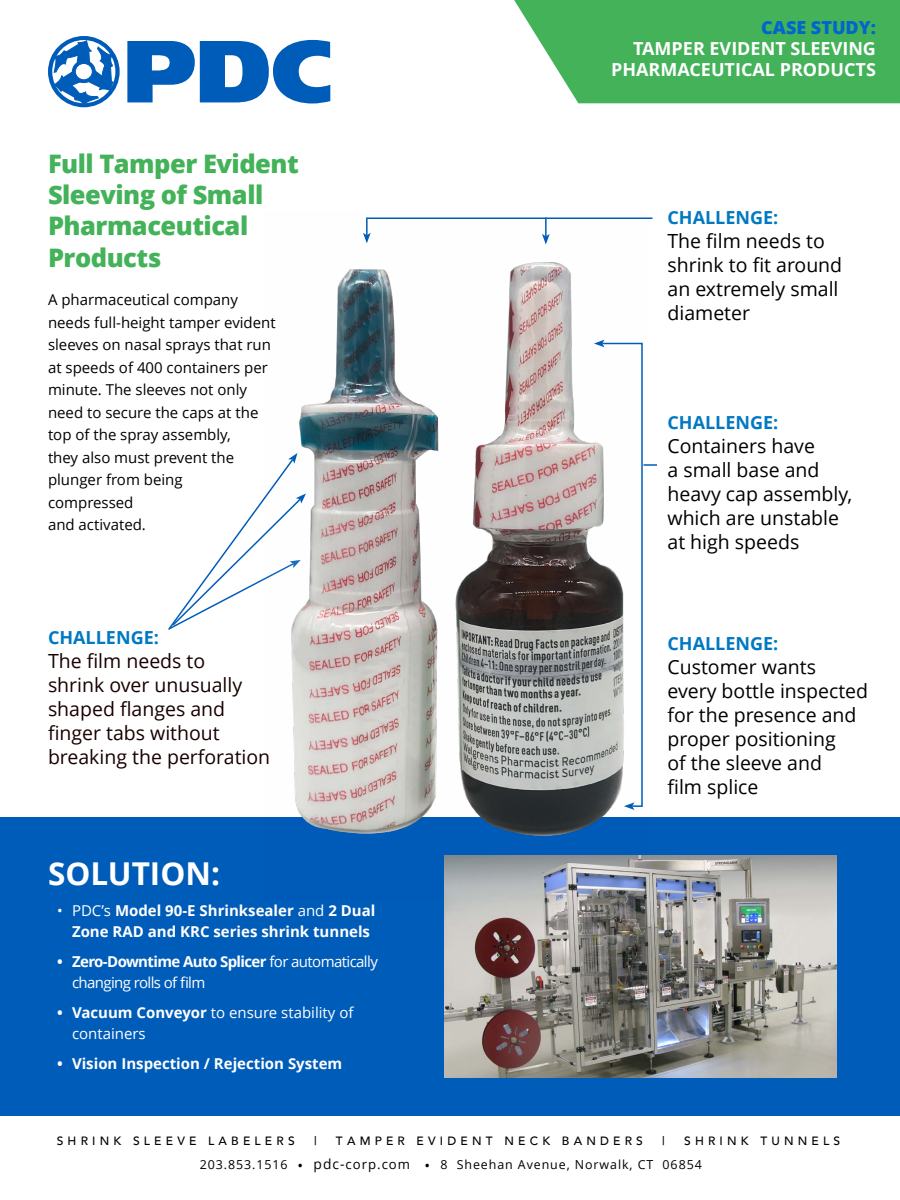
<style>
.page{position:relative;width:900px;height:1200px;background:#fff}
.page>*{position:absolute;margin:0;border:0;box-sizing:border-box;transform-origin:0 0}
.t1{font:700 31.5px "Open Sans";color:#fff}
.t2{font:800 25.5px/31.5px "Open Sans";letter-spacing:-.02em;color:#43b259}
.t3{font:19.5px/24px "Open Sans";color:#000}
.t4{font:19.5px/24px "Open Sans";color:#180000}
.t5{font:700 18px/21px "Open Sans";color:#fff;text-align:right}
.t6{font:700 18px "Open Sans";color:#0079c2}
.t7{font:800 18px "Open Sans";color:#06c}
.t8{font:15px/22.5px "Open Sans";color:#000}
.t9{font:700 15px/21px "Open Sans";color:#fff}
.t10{font:15px/21px "Open Sans";letter-spacing:-.04em;color:#fff}
.t11{font:15px/21px "Open Sans";color:#fff}
.t12{font:12.45px "Open Sans";letter-spacing:.075em;color:#000}
.t13{font:500 12px "Avenir";letter-spacing:.35em;color:#000}
.s1{font-weight:400}
.s2{font-weight:700}
.s3{font-size:15px}
.s4{font-size:13.8px}
.s5{font-size:13.2px}
</style>
<div class="page">
<div style="left:0;top:818px;width:900px;height:298px;background:#005cb9"></div>
<img style="left:444px;top:856px;width:392px;height:222px">
<svg style="left:127px;top:40px;width:203px;height:64px"></svg>
<svg style="left:48px;top:36px;width:72px;height:71px"></svg>
<img style="left:264px;top:244px;width:384px;height:655px">
<svg style="left:514px;top:0;width:386px;height:103px;background:#52b866"></svg>
<svg style="left:363px;top:217px;width:290px;height:27px"></svg>
<svg style="left:594px;top:340px;width:63px;height:470px"></svg>
<svg style="left:168px;top:453px;width:244px;height:179px"></svg>
<h2 class="t2" style="left:48px;top:146px;width:252px">Full Tamper Evident<br>Sleeving of Small<br>Pharmaceutical<br>Products</h2>
<p class="t8" style="left:48px;top:288px;width:229px">A pharmaceutical company needs full-height tamper evident sleeves on nasal sprays that run at speeds of 400 containers per minute. The sleeves not only need to secure the caps at the top of the spray assembly,<br>they also must prevent the plunger from being<br>compressed<br>and activated.</p>
<p class="t6" style="left:48px;top:625px;width:112px">CHALLENGE:</p>
<h3 class="t4" style="left:48px;top:648px;width:224px">The film needs to<br>shrink over unusually shaped flanges and finger tabs without breaking the perforation</h3>
<h1 class="t1" style="left:48px;top:851px;width:174px">SOLUTION:</h1>
<p class="t9" style="left:72px;top:900px;width:305px;text-indent:-15px"><span class="s1">• PDC’s</span> Model 90-E Shrinksealer <span class="s1">and</span> 2 Dual<br>Zone RAD and KRC series shrink tunnels</p>
<p class="t10" style="left:72px;top:951px;width:307px;text-indent:-15px"><span class="s2">• Zero-Downtime Auto Splicer</span> for automatically changing rolls of film</p>
<p class="t11" style="left:72px;top:1002px;width:283px;text-indent:-15px"><span class="s2">• Vacuum Conveyor</span> to ensure stability of containers</p>
<p class="t9" style="left:57px;top:1053px;width:287px">• Vision Inspection / Rejection System</p>
<p class="t7" style="left:761px;top:13px;width:116px">CASE STUDY:</p>
<p class="t5" style="left:611px;top:37px;width:266px">TAMPER EVIDENT SLEEVING<br>PHARMACEUTICAL PRODUCTS</p>
<p class="t6" style="left:668px;top:205px;width:112px">CHALLENGE:</p>
<h3 class="t3" style="left:668px;top:228px;width:176px">The film needs to shrink to fit around an extremely small diameter</h3>
<p class="t6" style="left:668px;top:410px;width:112px">CHALLENGE:</p>
<h3 class="t3" style="left:668px;top:434px;width:186px">Containers have<br>a small base and heavy cap assembly, which are unstable at high speeds</h3>
<p class="t6" style="left:668px;top:631px;width:112px">CHALLENGE:</p>
<h3 class="t3" style="left:668px;top:654px;width:202px">Customer wants every bottle inspected for the presence and proper positioning<br>of the sleeve and<br>film splice</h3>
<p class="t13" style="left:57px;top:1131px;width:240px">SHRINK SLEEVE LABELERS</p>
<p class="t13" style="left:314px;top:1131px;width:4px">|</p>
<p class="t13" style="left:336px;top:1131px;width:308px">TAMPER EVIDENT NECK BANDERS</p>
<p class="t13" style="left:662px;top:1131px;width:4px">|</p>
<p class="t13" style="left:684px;top:1131px;width:158px">SHRINK TUNNELS</p>
<p class="t12" style="left:200px;top:1156px;width:504px">203.853.1516 <span class="s3">•</span> <span class="s4">pdc-</span><span class="s5">corp.com</span> <span class="s3">•</span> 8 Sheehan Avenue, Norwalk, CT 06854</p>
</div>
